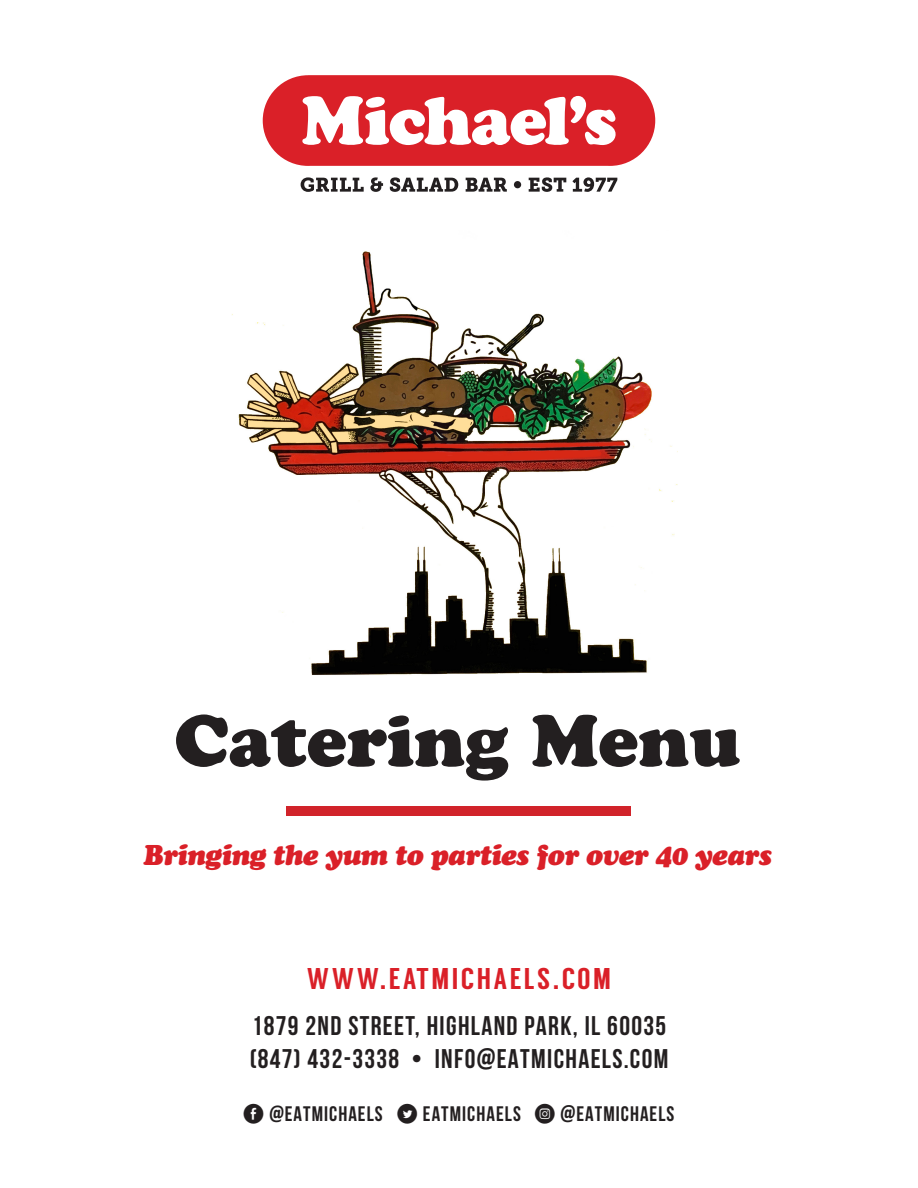
<style>
.page{position:relative;width:918px;height:1188px;background:#fff}
.page>*{position:absolute;margin:0;border:0;box-sizing:border-box;transform-origin:0 0}
.t1{font:72px "Cooper Black Std";color:#231f20}
.t2{font:30px "Langdon";letter-spacing:.08em;color:#da2028}
.t3{font:italic 28.5px "Cooper Black Std";letter-spacing:-.03em;color:#da2028}
.t4{font:700 27px "Bebas Neue";letter-spacing:.05em;color:#231f20}
.t5{font:700 21px "Bebas Neue";letter-spacing:.05em;color:#231f20}
.s1{font-family:"Social Media Circled";font-weight:400;font-size:19.5px}
.s2{font-size:21.6px}
</style>
<div class="page">
<img style="left:232px;top:251px;width:446px;height:424px">
<svg style="left:263px;top:75px;width:392px;height:91px"></svg>
<svg style="left:301px;top:177px;width:63px;height:15px"></svg>
<svg style="left:370px;top:177px;width:13px;height:15px"></svg>
<svg style="left:390px;top:177px;width:68px;height:15px"></svg>
<svg style="left:466px;top:178px;width:41px;height:14px"></svg>
<div style="left:514px;top:181px;width:7px;height:7px;background:#231f20;border-radius:50%"></div>
<svg style="left:529px;top:177px;width:37px;height:15px"></svg>
<svg style="left:572px;top:177px;width:45px;height:15px"></svg>
<div style="left:287px;top:806px;width:344px;height:9px;background:#d1232a"></div>
<p class="t1" style="left:174px;top:697px;width:568px">Catering Menu</p>
<p class="t3" style="left:143px;top:838px;width:630px">Bringing the yum to parties for over 40 years</p>
<p class="t2" style="left:307px;top:961px;width:306px">WWW.EATMICHAELS.COM</p>
<p class="t4" style="left:252px;top:1011px;width:416px">1879 2ND STREET, HIGHLAND PARK, IL 60035</p>
<p class="t4" style="left:250px;top:1044px;width:420px">(847) 432-3338 • INFO@EATMICHAELS.COM</p>
<p class="t5" style="left:244px;top:1103px;width:432px"><span class="s1">E</span> @EATMICHAELS <span class="s1">D</span> EATMICHAELS <span class="s1">Q</span> <span class="s2">@</span>EATMICHAELS</p>
</div>
